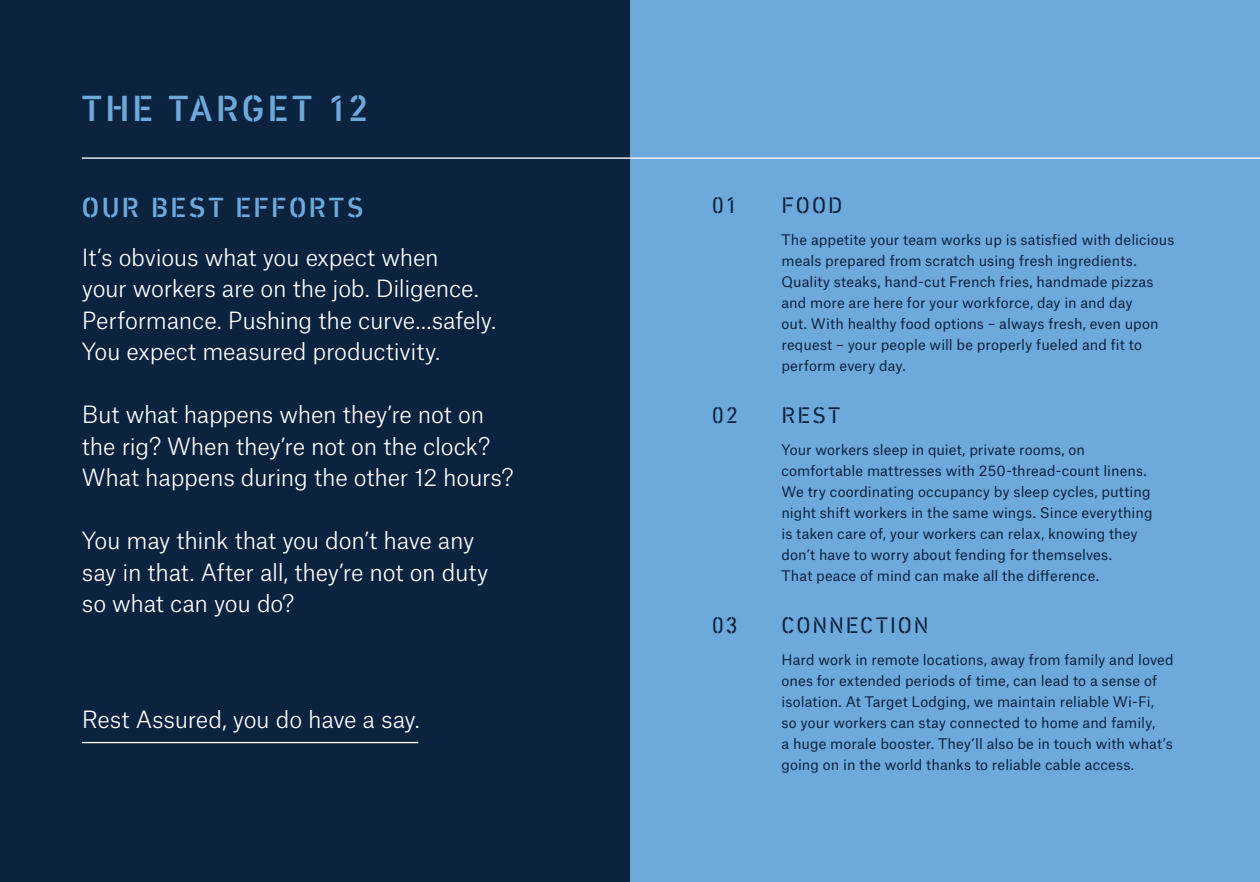
<style>
.page{position:relative;width:1260px;height:882px;background:#fff}
.page>*{position:absolute;margin:0;border:0;box-sizing:border-box;transform-origin:0 0}
.t1{font:500 36.75px "DIN Next Stencil";letter-spacing:.085em;color:#6ea9db}
.t2{font:500 28px "DIN Next Stencil";letter-spacing:.085em;color:#6ea9db}
.t3{font:300 22.75px/31.5px "Atlas Grotesk";letter-spacing:-.01em;color:#fff}
.t4{font:22.75px "DIN Next Stencil";letter-spacing:.085em;color:#0c2340}
.t5{font:14px/21px "Atlas Grotesk";letter-spacing:.005em;color:#0c2340}
</style>
<div class="page">
<div style="left:0;top:0;width:630px;height:882px;background:#0c2340"></div>
<div style="left:630px;top:0;width:630px;height:882px;background:#6ea9db"></div>
<hr style="left:82px;top:157px;width:1178px;height:2px;background:#fff">
<hr style="left:82px;top:742px;width:336px;height:1px;background:#fff">
<h1 class="t1" style="left:82px;top:87px;width:288px">THE TARGET 12</h1>
<h2 class="t2" style="left:82px;top:191px;width:283px">OUR BEST EFFORTS</h2>
<h3 class="t3" style="left:82px;top:239px;width:416px">It’s obvious what you expect when<br>your workers are on the job. Diligence.<br>Performance. Pushing the curve…safely.<br>You expect measured productivity.</h3>
<h3 class="t3" style="left:82px;top:397px;width:433px">But what happens when they’re not on the rig? When they’re not on the clock?<br>What happens during the other 12 hours?</h3>
<h3 class="t3" style="left:82px;top:523px;width:408px">You may think that you don’t have any say in that. After all, they’re not on duty so what can you do?</h3>
<h3 class="t3" style="left:82px;top:701px;width:340px">Rest Assured, you do have a say.</h3>
<h3 class="t4" style="left:712px;top:192px;width:27px">01</h3>
<h3 class="t4" style="left:712px;top:402px;width:28px">02</h3>
<h3 class="t4" style="left:712px;top:612px;width:27px">03</h3>
<h3 class="t4" style="left:781px;top:192px;width:62px">FOOD</h3>
<p class="t5" style="left:781px;top:227px;width:394px">The appetite your team works up is satisfied with delicious meals prepared from scratch using fresh ingredients.<br>Quality steaks, hand-cut French fries, handmade pizzas and more are here for your workforce, day in and day<br>out. With healthy food options – always fresh, even upon request – your people will be properly fueled and fit to perform every day.</p>
<h3 class="t4" style="left:781px;top:402px;width:60px">REST</h3>
<p class="t5" style="left:781px;top:437px;width:373px">Your workers sleep in quiet, private rooms, on comfortable mattresses with 250-thread-count linens.<br>We try coordinating occupancy by sleep cycles, putting night shift workers in the same wings. Since everything is taken care of, your workers can relax, knowing they don’t have to worry about fending for themselves.<br>That peace of mind can make all the difference.</p>
<h3 class="t4" style="left:781px;top:612px;width:149px">CONNECTION</h3>
<p class="t5" style="left:781px;top:647px;width:394px">Hard work in remote locations, away from family and loved ones for extended periods of time, can lead to a sense of isolation. At Target Lodging, we maintain reliable Wi-Fi,<br>so your workers can stay connected to home and family,<br>a huge morale booster. They’ll also be in touch with what’s going on in the world thanks to reliable cable access.</p>
</div>
